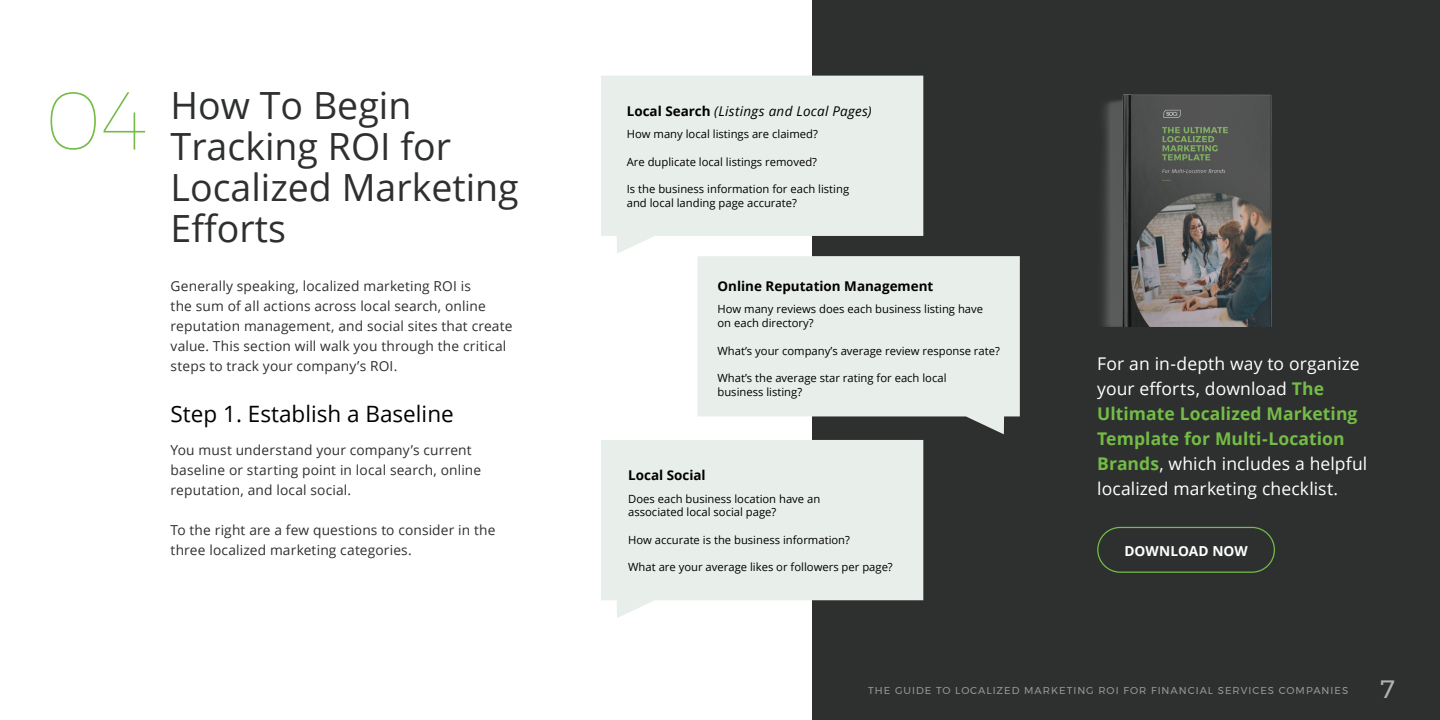
<style>
.page{position:relative;width:1440px;height:720px;background:#fff}
.page>*{position:absolute;margin:0;border:0;box-sizing:border-box;transform-origin:0 0}
.t1{font:100 82px "Montserrat";color:#74bc46}
.t2{font:37.5px/41.2px "Open Sans";color:#2e3030}
.t3{font:25px "Montserrat";color:#b3b2b2}
.t4{font:22.5px "Open Sans";color:#000}
.t5{font:17.5px/25px "Open Sans";letter-spacing:.005em;color:#fff}
.t6{font:13.75px/20px "Open Sans";letter-spacing:.01em;color:#2e3030}
.t7{font:700 13.75px "Open Sans";letter-spacing:.005em;color:#fff}
.t8{font:700 13.5px "Open Sans";color:#000}
.t9{font:italic 13.5px "Open Sans";letter-spacing:.025em;color:#000}
.t10{font:11.25px/13.8px "Open Sans";color:#000}
.t11{font:10px "Montserrat";letter-spacing:.1em;color:#969797}
.s1{font-weight:700;font-style:normal}
.s2{font-weight:700;color:#74bc46}
</style>
<div class="page">
<div style="left:812px;top:0;width:628px;height:720px;background:#2e3030"></div>
<img style="left:1103px;top:94px;width:169px;height:232px">
<div style="left:1097px;top:527px;width:178px;height:46px;border:1px solid #74bc46;border-radius:22px"></div>
<svg style="left:601px;top:76px;width:322px;height:178px;background:#e3eae6"></svg>
<svg style="left:698px;top:256px;width:322px;height:178px;background:#dee4e1"></svg>
<svg style="left:601px;top:440px;width:322px;height:178px;background:#e3eae6"></svg>
<h1 class="t1" style="left:41px;top:61px;width:108px">04</h1>
<h2 class="t2" style="left:171px;top:83px;width:350px">How To Begin<br>Tracking ROI for<br>Localized Marketing<br>Efforts</h2>
<p class="t6" style="left:171px;top:276px;width:343px">Generally speaking, localized marketing ROI is<br>the sum of all actions across local search, online reputation management, and social sites that create value. This section will walk you through the critical steps to track your company’s ROI.</p>
<h3 class="t4" style="left:171px;top:399px;width:285px">Step 1. Establish a Baseline</h3>
<p class="t6" style="left:171px;top:440px;width:312px">You must understand your company’s current baseline or starting point in local search, online reputation, and local social.</p>
<p class="t6" style="left:171px;top:520px;width:326px">To the right are a few questions to consider in the three localized marketing categories.</p>
<p class="t9" style="left:627px;top:102px;width:246px"><span class="s1">Local Search</span> (Listings and Local Pages)</p>
<p class="t10" style="left:627px;top:127px;width:193px">How many local listings are claimed?</p>
<p class="t10" style="left:627px;top:155px;width:192px">Are duplicate local listings removed?</p>
<p class="t10" style="left:627px;top:182px;width:224px">Is the business information for each listing and local landing page accurate?</p>
<p class="t8" style="left:718px;top:276px;width:218px">Online Reputation Management</p>
<p class="t10" style="left:718px;top:302px;width:267px">How many reviews does each business listing have on each directory?</p>
<p class="t10" style="left:718px;top:343px;width:284px">What’s your company’s average review response rate?</p>
<p class="t10" style="left:718px;top:371px;width:231px">What’s the average star rating for each local business listing?</p>
<p class="t8" style="left:628px;top:465px;width:79px">Local Social</p>
<p class="t10" style="left:628px;top:491px;width:194px">Does each business location have an associated local social page?</p>
<p class="t10" style="left:628px;top:533px;width:223px">How accurate is the business information?</p>
<p class="t10" style="left:628px;top:560px;width:266px">What are your average likes or followers per page?</p>
<h3 class="t5" style="left:1097px;top:351px;width:272px">For an in-depth way to organize your efforts, download <span class="s2">The<br>Ultimate Localized Marketing<br>Template for Multi-Location<br>Brands</span>, which includes a helpful localized marketing checklist.</h3>
<p class="t7" style="left:1124px;top:541px;width:125px">DOWNLOAD NOW</p>
<p class="t11" style="left:868px;top:683px;width:481px">THE GUIDE TO LOCALIZED MARKETING ROI FOR FINANCIAL SERVICES COMPANIES</p>
<h3 class="t3" style="left:1381px;top:670px;width:16px">7</h3>
</div>
